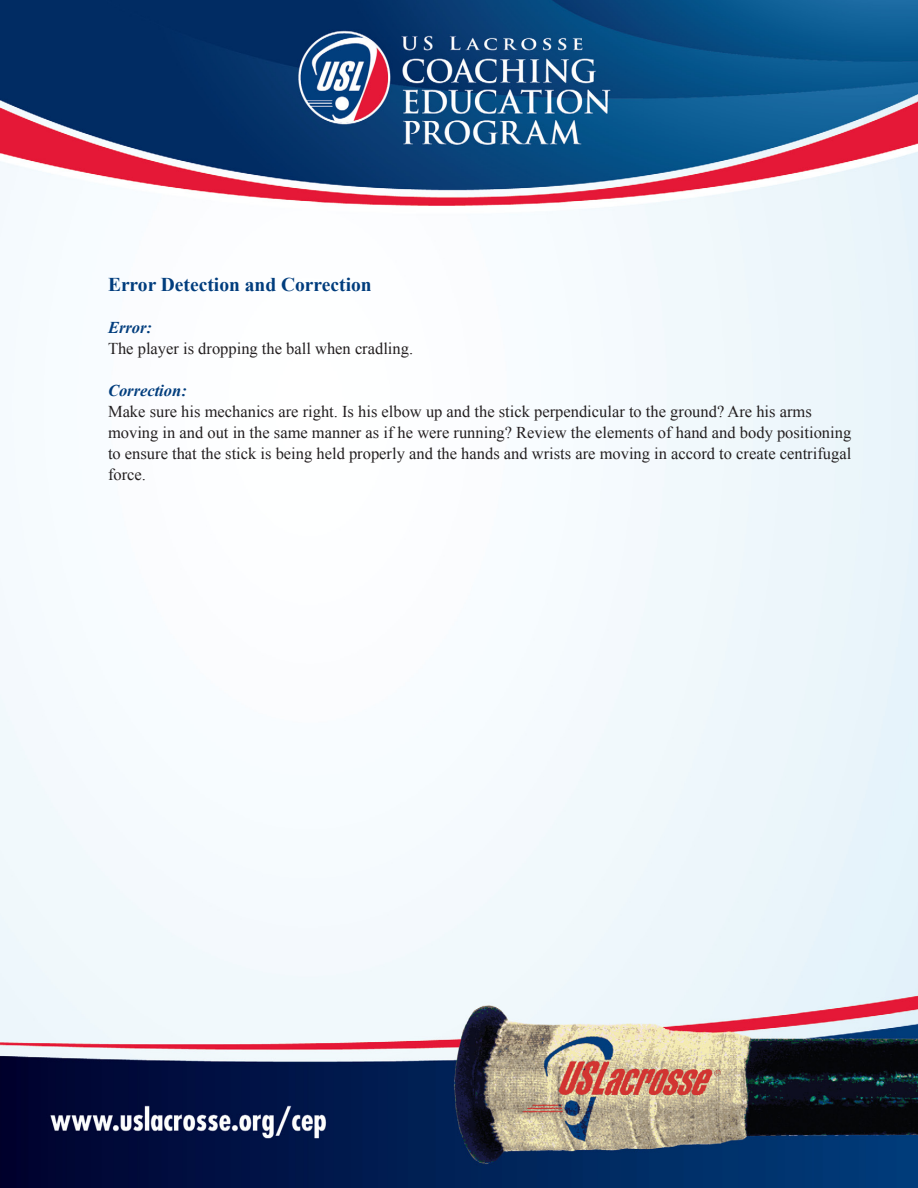
<style>
.page{position:relative;width:918px;height:1188px;background:#fff}
.page>*{position:absolute;margin:0;border:0;box-sizing:border-box;transform-origin:0 0}
.t1{font:700 19.5px "Times New Roman";color:#013d7d}
.t2{font:16.5px/21px "Times New Roman";color:#231f20;text-align:justify}
.t3{font:italic 700 16.5px "Times New Roman";color:#013d7d}
</style>
<div class="page">
<img style="left:0;top:0;width:918px;height:1188px">
<p class="t1" style="left:108px;top:271px;width:265px">Error Detection and Correction</p>
<p class="t3" style="left:108px;top:316px;width:46px">Error:</p>
<p class="t2" style="left:108px;top:338px;width:307px">The player is dropping the ball when cradling.</p>
<p class="t3" style="left:108px;top:379px;width:80px">Correction:</p>
<p class="t2" style="left:108px;top:401px;width:705px">Make sure his mechanics are right. Is his elbow up and the stick perpendicular to the ground? Are his arms</p>
<p class="t2" style="left:108px;top:422px;width:745px">moving in and out in the same manner as if he were running? Review the elements of hand and body positioning to ensure that the stick is being held properly and the hands and wrists are moving in accord to create centrifugal force.</p>
</div>
